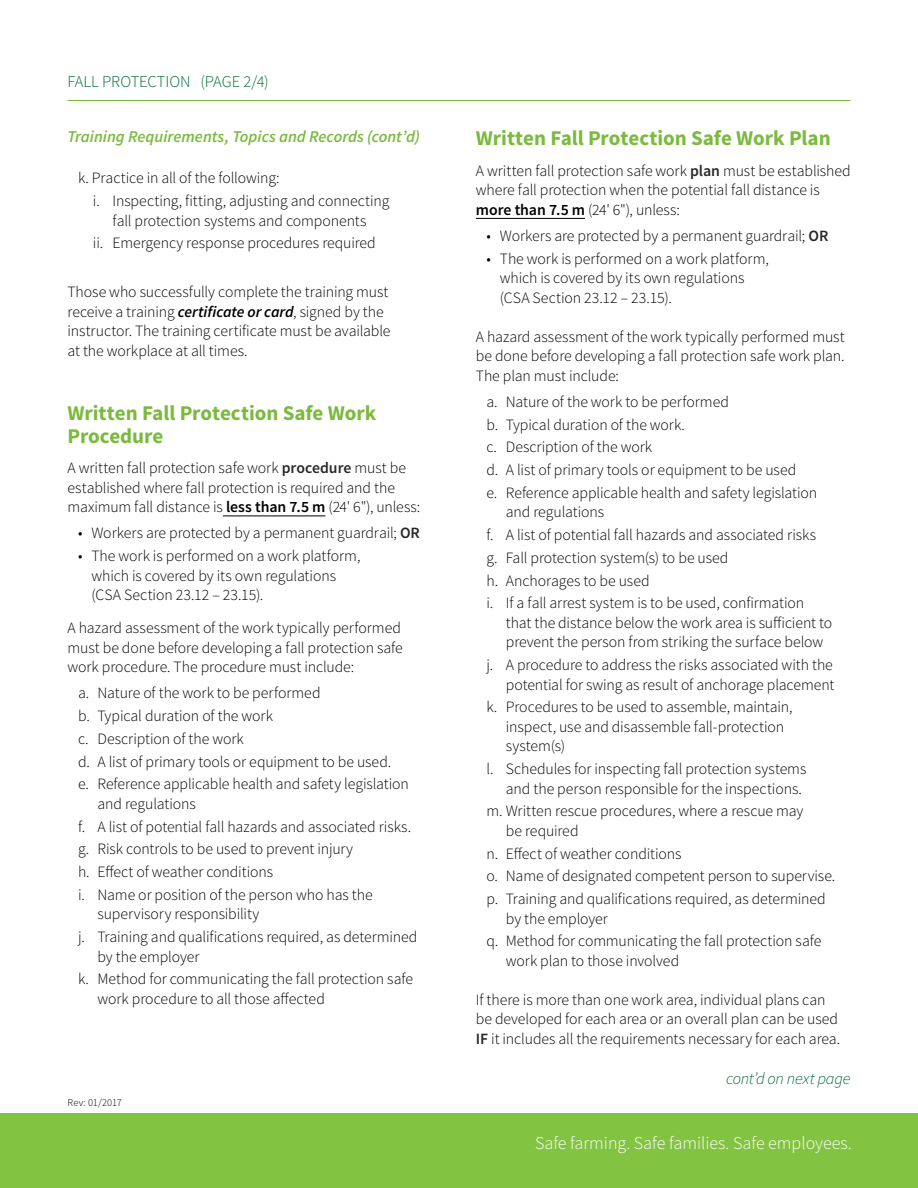
<style>
.page{position:relative;width:918px;height:1188px;background:#fff}
.page>*{position:absolute;margin:0;border:0;box-sizing:border-box;transform-origin:0 0}
.t1{font:700 21px/23.2px "Source Sans Pro";letter-spacing:-.005em;color:#7bba3e}
.t2{font:300 18px "Source Sans Pro";color:#fff}
.t3{font:italic 600 16.5px "Source Sans Pro";color:#7bba3e}
.t4{font:300 16.5px "Source Sans Pro";letter-spacing:-.005em;color:#006b35}
.t5{font:italic 300 16.5px "Source Sans Pro";letter-spacing:-.015em;color:#006b35}
.t6{font:300 15.75px/22.8px "Source Sans Pro";letter-spacing:-.005em;color:#000}
.t7{font:300 10.5px "Source Sans Pro";letter-spacing:-.005em;color:#000}
.s1{font-weight:600;font-style:italic}
.s2{font-weight:600;color:#292829}
.s3{font-weight:600}
</style>
<div class="page">
<div style="left:0;top:1113px;width:918px;height:75px;background:#82c341"></div>
<hr style="left:223px;top:516px;width:102px;height:1px;background:#000">
<hr style="left:476px;top:218px;width:109px;height:1px;background:#000">
<hr style="left:68px;top:100px;width:782px;height:1px;background:#7bba3e">
<p class="t4" style="left:68px;top:71px;width:24px">FALLP</p>
<p class="t4" style="left:111px;top:71px;width:65px">ROTECTION</p>
<p class="t4" style="left:200px;top:71px;width:13px">(Page</p>
<p class="t4" style="left:243px;top:71px;width:27px">2/4)</p>
<p class="t3" style="left:68px;top:126px;width:354px">Training Requirements, Topics and Records (cont’d)</p>
<p class="t6" style="left:93px;top:167px;width:298px;text-indent:-15px">k. Practice in all of the following:<br>i. Inspecting, fitting, adjusting and connecting</p>
<p class="t6" style="left:93px;top:209px;width:284px;text-indent:19px">fall protection systems and components ii. Emergency response procedures required</p>
<p class="t6" style="left:67px;top:282px;width:325px;line-height:19.5px">Those who successfully complete the training must receive a training <span class="s1">certificate or card</span>, signed by the instructor. The training certificate must be available at the workplace at all times.</p>
<h1 class="t1" style="left:68px;top:402px;width:310px">Written Fall Protection Safe Work<br>Procedure</h1>
<p class="t6" style="left:68px;top:458px;width:354px;line-height:19.5px">A written fall protection safe work <span class="s2">procedure</span> must be established where fall protection is required and the maximum fall distance is <span class="s3">less than 7.5 m</span> (24' 6"), unless:</p>
<p class="t6" style="left:78px;top:522px;width:344px">• Workers are protected by a permanent guardrail; <span class="s2">OR</span></p>
<p class="t6" style="left:92px;top:546px;width:270px;line-height:19.5px;text-indent:-13px">• The work is performed on a work platform, which is covered by its own regulations (CSA Section 23.12 – 23.15).</p>
<p class="t6" style="left:68px;top:618px;width:337px;line-height:19.5px;text-align:justify">A hazard assessment of the work typically performed must be done before developing a fall protection safe work procedure. The procedure must include:</p>
<p class="t6" style="left:78px;top:682px;width:332px">a. Nature of the work to be performed<br>b. Typical duration of the work<br>c. Description of the work<br>d. A list of primary tools or equipment to be used.<br>e. Reference applicable health and safety legislation</p>
<p class="t6" style="left:78px;top:792px;width:335px;text-indent:19px">and regulations<br>f. A list of potential fall hazards and associated risks. g. Risk controls to be used to prevent injury<br>h. Effect of weather conditions<br>i. Name or position of the person who has the</p>
<p class="t6" style="left:78px;top:903px;width:341px;text-indent:19px">supervisory responsibility<br>j. Training and qualifications required, as determined</p>
<p class="t6" style="left:78px;top:945px;width:336px;text-indent:19px">by the employer<br>k. Method for communicating the fall protection safe</p>
<p class="t6" style="left:98px;top:987px;width:229px">work procedure to all those affected</p>
<p class="t7" style="left:68px;top:1096px;width:56px">Rev: 01/2017</p>
<h1 class="t1" style="left:476px;top:128px;width:356px">Written Fall Protection Safe Work Plan</h1>
<p class="t6" style="left:476px;top:161px;width:376px;line-height:19.5px">A written fall protection safe work <span class="s2">plan</span> must be established where fall protection when the potential fall distance is <span class="s3">more than 7.5 m</span> (24' 6"), unless:</p>
<p class="t6" style="left:486px;top:224px;width:344px">• Workers are protected by a permanent guardrail; <span class="s2">OR</span></p>
<p class="t6" style="left:500px;top:249px;width:270px;line-height:19.5px;text-indent:-13px">• The work is performed on a work platform, which is covered by its own regulations (CSA Section 23.12 – 23.15).</p>
<p class="t6" style="left:476px;top:327px;width:370px;line-height:19.5px;text-align:justify">A hazard assessment of the work typically performed must be done before developing a fall protection safe work plan.<br>The plan must include:</p>
<p class="t6" style="left:486px;top:390px;width:332px">a. Nature of the work to be performed<br>b. Typical duration of the work.<br>c. Description of the work<br>d. A list of primary tools or equipment to be used<br>e. Reference applicable health and safety legislation</p>
<p class="t6" style="left:486px;top:501px;width:331px;text-indent:19px">and regulations<br>f. A list of potential fall hazards and associated risks g. Fall protection system(s) to be used<br>h. Anchorages to be used<br>i. If a fall arrest system is to be used, confirmation</p>
<p class="t6" style="left:506px;top:613px;width:328px;line-height:19.5px">that the distance below the work area is sufficient to prevent the person from striking the surface below</p>
<p class="t6" style="left:486px;top:655px;width:350px;line-height:19.5px;text-align:right">j. A procedure to address the risks associated with the potential for swing as result of anchorage placement</p>
<p class="t6" style="left:506px;top:697px;width:288px;line-height:19.5px;text-indent:-19px">k. Procedures to be used to assemble, maintain, inspect, use and disassemble fall-protection system(s)</p>
<p class="t6" style="left:486px;top:759px;width:322px;line-height:19.5px;text-align:right">l. Schedules for inspecting fall protection systems and the person responsible for the inspections.</p>
<p class="t6" style="left:506px;top:801px;width:299px;line-height:19.5px;text-indent:-19px">m. Written rescue procedures, where a rescue may be required</p>
<p class="t6" style="left:486px;top:842px;width:351px">n. Effect of weather conditions<br>o. Name of designated competent person to supervise. p. Training and qualifications required, as determined</p>
<p class="t6" style="left:486px;top:907px;width:336px;text-indent:19px">by the employer<br>q. Method for communicating the fall protection safe</p>
<p class="t6" style="left:506px;top:949px;width:175px">work plan to those involved</p>
<p class="t6" style="left:476px;top:990px;width:366px;line-height:19.5px">If there is more than one work area, individual plans can be developed for each area or an overall plan can be used<br><span class="s2">IF</span> it includes all the requirements necessary for each area.</p>
<p class="t5" style="left:726px;top:1068px;width:126px">cont’d on next page</p>
<p class="t2" style="left:535px;top:1133px;width:318px">Safe farming. Safe families. Safe employees.</p>
</div>
